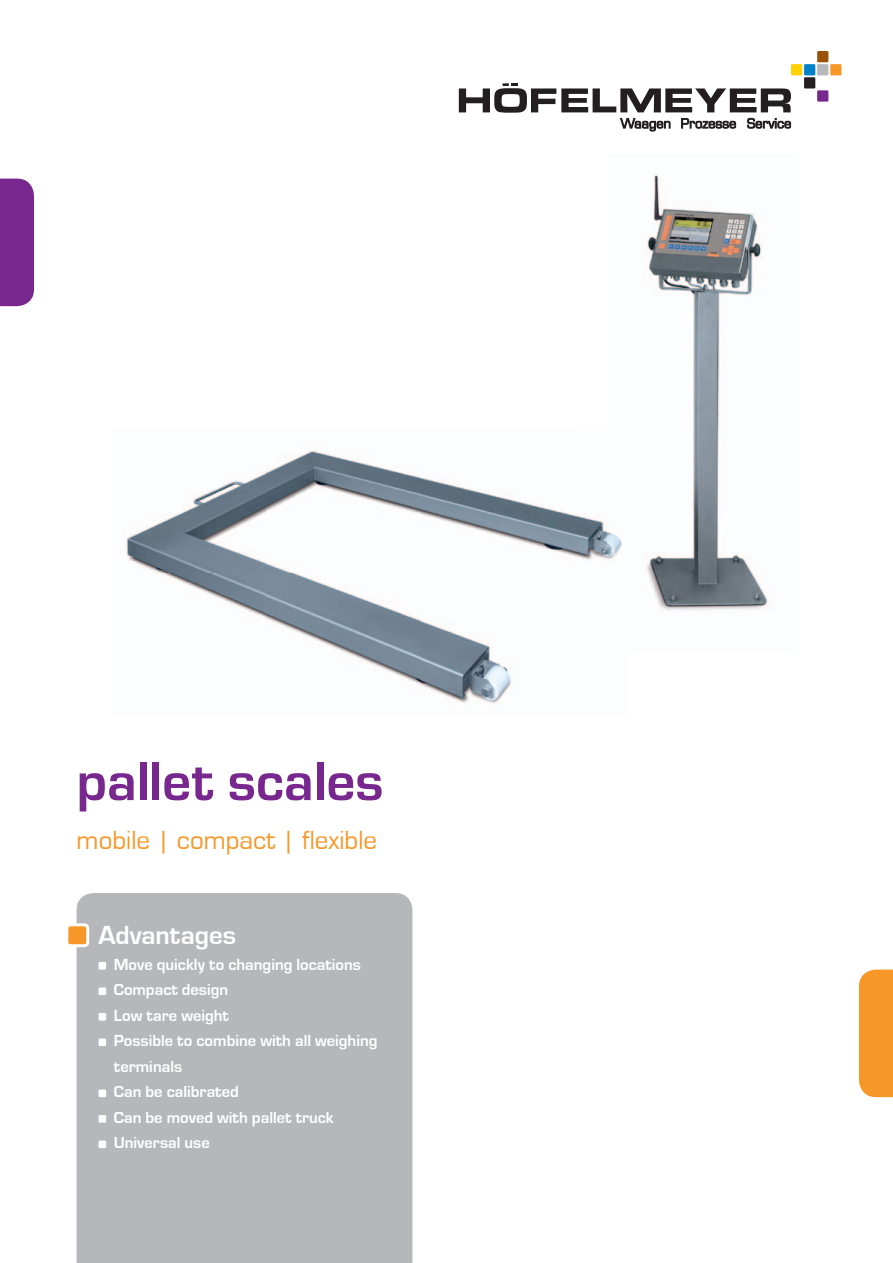
<style>
.page{position:relative;width:893px;height:1263px;background:#fff}
.page>*{position:absolute;margin:0;border:0;box-sizing:border-box;transform-origin:0 0}
.t1{font:700 57px "Eurostile T";color:#77278d}
.t2{font:27px "Eurostile T";color:#f79727}
.t3{font:700 27px "Eurostile T";color:#fff}
.t4{font:700 16.5px/25.5px "Eurostile T";color:#fff}
</style>
<div class="page">
<div style="left:859px;top:969px;width:34px;height:128px;background:#f79727"></div>
<div style="left:0;top:179px;width:34px;height:127px;background:#77278d"></div>
<div style="left:804px;top:77px;width:11px;height:12px;background:#231f20"></div>
<div style="left:804px;top:64px;width:11px;height:11px;background:#0082c8"></div>
<div style="left:817px;top:64px;width:11px;height:11px;background:#b6b7bb"></div>
<div style="left:817px;top:90px;width:11px;height:12px;background:#77278d"></div>
<div style="left:817px;top:51px;width:11px;height:11px;background:#9a5006"></div>
<div style="left:791px;top:64px;width:11px;height:11px;background:#fed105"></div>
<div style="left:830px;top:64px;width:11px;height:11px;background:#f79727"></div>
<svg style="left:459px;top:83px;width:332px;height:48px"></svg>
<div style="left:77px;top:893px;width:335px;height:370px;background:#b6b7bb"></div>
<div style="left:99px;top:962px;width:7px;height:7px;background:#fff;border-radius:2px"></div>
<div style="left:99px;top:987px;width:7px;height:8px;background:#fff;border-radius:2px"></div>
<div style="left:99px;top:1013px;width:7px;height:7px;background:#fff;border-radius:2px"></div>
<div style="left:99px;top:1038px;width:7px;height:8px;background:#fff;border-radius:2px"></div>
<div style="left:99px;top:1089px;width:7px;height:8px;background:#fff;border-radius:2px"></div>
<div style="left:99px;top:1115px;width:7px;height:8px;background:#fff;border-radius:2px"></div>
<div style="left:99px;top:1140px;width:7px;height:8px;background:#fff;border-radius:2px"></div>
<div style="left:67px;top:925px;width:21px;height:21px;background:#f79727;border-radius:3px"></div>
<div style="left:65px;top:923px;width:24px;height:24px;border:3px solid #fff;border-radius:3px"></div>
<img style="left:647px;top:175px;width:116px;height:378px">
<img style="left:646px;top:553px;width:122px;height:59px">
<img style="left:126px;top:450px;width:482px;height:254px">
<img style="left:608px;top:531px;width:14px;height:29px">
<h1 class="t1" style="left:77px;top:750px;width:308px">pallet scales</h1>
<h2 class="t2" style="left:77px;top:826px;width:302px">mobile | compact | flexible</h2>
<h2 class="t3" style="left:99px;top:920px;width:139px">Advantages</h2>
<p class="t4" style="left:114px;top:951px;width:265px">Move quickly to changing locations<br>Compact design<br>Low tare weight<br>Possible to combine with all weighing terminals<br>Can be calibrated<br>Can be moved with pallet truck<br>Universal use</p>
</div>
